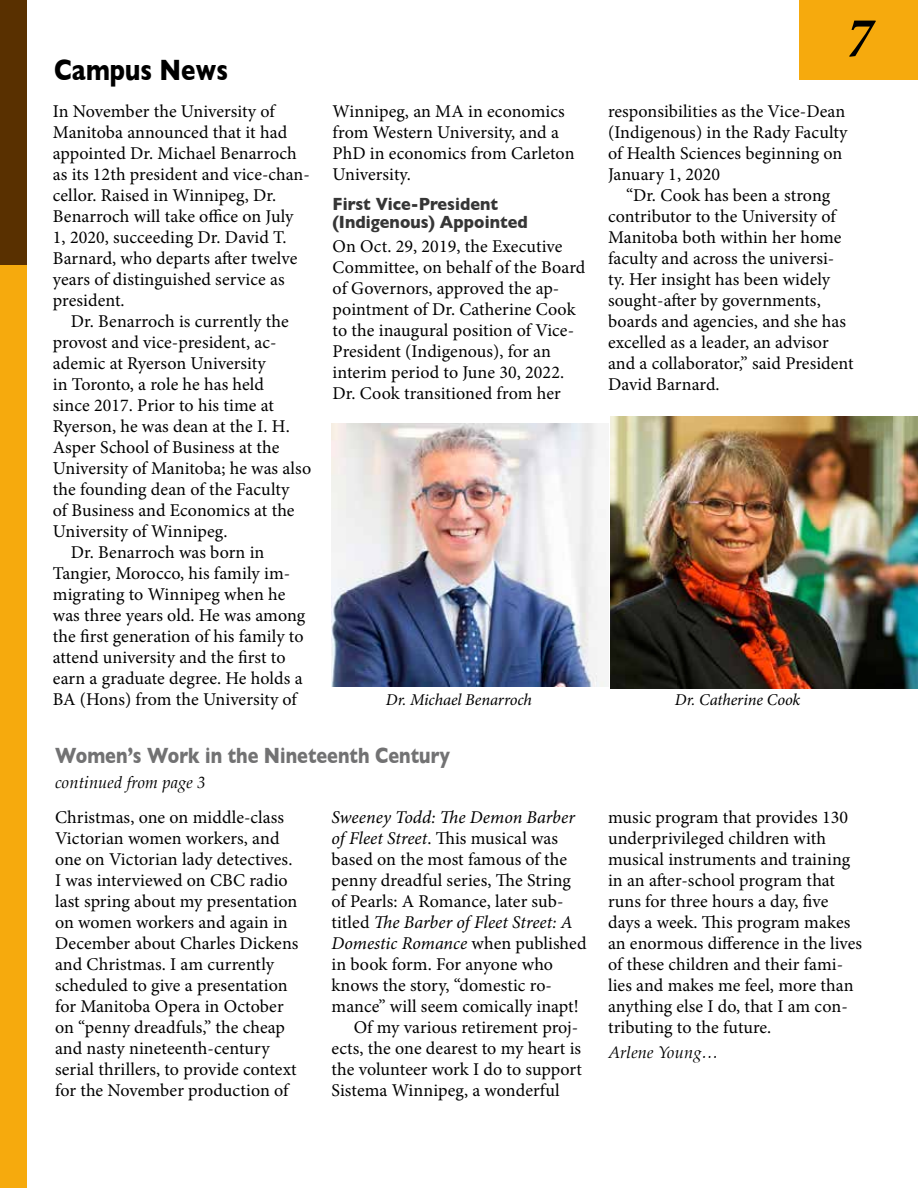
<style>
.page{position:relative;width:918px;height:1188px;background:#fff}
.page>*{position:absolute;margin:0;border:0;box-sizing:border-box;transform-origin:0 0}
.t1{font:italic 700 condensed 57px "Minion Pro";color:#000}
.t2{font:700 30px "Gill Sans";letter-spacing:.005em;color:#000;scale:.8 1}
.t3{font:700 22.5px "Gill Sans";letter-spacing:.005em;color:#727273;scale:.8 1}
.t4{font:18px/21px "Minion Pro";letter-spacing:.005em;color:#000}
.t5{font:italic 18px "Minion Pro";color:#000}
.t6{font:700 18px/18px "Gill Sans";letter-spacing:.005em;color:#363636;scale:.9 1}
.t7{font:italic 16.5px "Minion Pro";letter-spacing:-.005em;color:#000}
.t8{font:italic 16.5px "Palatino";letter-spacing:.01em;color:#000}
.s1{font-style:italic}
.s2{font-style:normal}
</style>
<div class="page">
<div style="left:0;top:0;width:27px;height:266px;background:#593000"></div>
<div style="left:0;top:266px;width:27px;height:922px;background:#f6aa0d"></div>
<div style="left:799px;top:0;width:119px;height:80px;background:#f6aa0d"></div>
<img style="left:332px;top:423px;width:275px;height:264px">
<img style="left:610px;top:417px;width:308px;height:271px">
<h2 class="t2" style="left:54px;top:46px;width:219px">Campus News</h2>
<p class="t4" style="left:53px;top:101px;width:259px">In November the University of<br>Manitoba announced that it had appointed Dr. Michael Benarroch as its 12th president and vice-chan&shy;cellor. Raised in Winnipeg, Dr.<br>Benarroch will take office on July<br>1, 2020, succeeding Dr. David T.<br>Barnard, who departs after twelve years of distinguished service as president.</p>
<p class="t4" style="left:71px;top:311px;width:219px">Dr. Benarroch is currently the</p>
<p class="t4" style="left:53px;top:332px;width:225px">provost and vice-president, ac-</p>
<p class="t4" style="left:53px;top:353px;width:214px">ademic at Ryerson University</p>
<p class="t4" style="left:53px;top:374px;width:213px">in Toronto, a role he has held</p>
<p class="t4" style="left:53px;top:395px;width:222px">since 2017. Prior to his time at</p>
<p class="t4" style="left:53px;top:416px;width:238px">Ryerson, he was dean at the I. H.</p>
<p class="t4" style="left:53px;top:437px;width:228px">Asper School of Business at the</p>
<p class="t4" style="left:53px;top:458px;width:260px">University of Manitoba; he was also</p>
<p class="t4" style="left:53px;top:479px;width:238px">the founding dean of the Faculty</p>
<p class="t4" style="left:53px;top:500px;width:243px">of Business and Economics at the</p>
<p class="t4" style="left:53px;top:521px;width:176px">University of Winnipeg.</p>
<p class="t4" style="left:71px;top:542px;width:195px">Dr. Benarroch was born in</p>
<p class="t4" style="left:53px;top:563px;width:239px">Tangier, Morocco, his family im-</p>
<p class="t4" style="left:53px;top:584px;width:234px">migrating to Winnipeg when he</p>
<p class="t4" style="left:53px;top:605px;width:254px">was three years old. He was among</p>
<p class="t4" style="left:53px;top:626px;width:252px">the first generation of his family to</p>
<p class="t4" style="left:53px;top:647px;width:234px">attend university and the first to</p>
<p class="t4" style="left:53px;top:668px;width:251px">earn a graduate degree. He holds a</p>
<p class="t4" style="left:53px;top:689px;width:246px">BA (Hons) from the University of</p>
<p class="t4" style="left:333px;top:101px;width:243px">Winnipeg, an MA in economics from Western University, and a<br>PhD in economics from Carleton<br>University.</p>
<p class="t6" style="left:333px;top:194px;width:218px">First Vice-President (Indigenous) Appointed</p>
<p class="t4" style="left:333px;top:236px;width:254px">On Oct. 29, 2019, the Executive<br>Committee, on behalf of the Board of Governors, approved the ap&shy;pointment of Dr. Catherine Cook to the inaugural position of Vice-<br>President (Indigenous), for an interim period to June 30, 2022.<br>Dr. Cook transitioned from her</p>
<h1 class="t1" style="left:846px;top:-2px;width:28px">7</h1>
<p class="t4" style="left:608px;top:101px;width:241px">responsibilities as the Vice-Dean (Indigenous) in the Rady Faculty of Health Sciences beginning on<br>January 1, 2020</p>
<p class="t4" style="left:608px;top:185px;width:247px;text-indent:18px">“Dr. Cook has been a strong contributor to the University of<br>Manitoba both within her home faculty and across the universi&shy;ty. Her insight has been widely sought-after by governments, boards and agencies, and she has excelled as a leader, an advisor and a collaborator,” said President<br>David Barnard.</p>
<p class="t7" style="left:386px;top:689px;width:148px">Dr. Michael Benarroch</p>
<p class="t7" style="left:675px;top:689px;width:127px">Dr. Catherine Cook</p>
<p class="t3" style="left:55px;top:737px;width:495px">Women’s Work in the Nineteenth Century</p>
<p class="t8" style="left:55px;top:769px;width:152px">continued from page 3</p>
<p class="t4" style="left:55px;top:807px;width:245px">Christmas, one on middle-class<br>Victorian women workers, and one on Victorian lady detectives.<br>I was interviewed on CBC radio last spring about my presentation on women workers and again in<br>December about Charles Dickens and Christmas. I am currently scheduled to give a presentation for Manitoba Opera in October on “penny dreadfuls,” the cheap and nasty nineteenth-century serial thrillers, to provide context for the November production of</p>
<p class="t5" style="left:332px;top:805px;width:245px">Sweeney Todd: The Demon Barber</p>
<p class="t4" style="left:332px;top:827px;width:228px"><span class="s1">of Fleet Street</span>. This musical was</p>
<p class="t4" style="left:332px;top:848px;width:237px">based on the most famous of the</p>
<p class="t4" style="left:332px;top:869px;width:241px">penny dreadful series, The String</p>
<p class="t4" style="left:332px;top:890px;width:233px">of Pearls: A Romance, later sub-</p>
<p class="t5" style="left:332px;top:910px;width:243px"><span class="s2">titled</span> The Barber of Fleet Street: A</p>
<p class="t5" style="left:332px;top:931px;width:257px">Domestic Romance <span class="s2">when published</span></p>
<p class="t4" style="left:332px;top:953px;width:223px">in book form. For anyone who</p>
<p class="t4" style="left:332px;top:975px;width:222px">knows the story, “domestic ro-</p>
<p class="t4" style="left:332px;top:996px;width:249px">mance” will seem comically inapt!</p>
<p class="t4" style="left:354px;top:1017px;width:226px">Of my various retirement proj-</p>
<p class="t4" style="left:332px;top:1038px;width:251px">ects, the one dearest to my heart is</p>
<p class="t4" style="left:332px;top:1059px;width:252px">the volunteer work I do to support</p>
<p class="t4" style="left:332px;top:1080px;width:230px">Sistema Winnipeg, a wonderful</p>
<p class="t4" style="left:608px;top:807px;width:256px">music program that provides 130 underprivileged children with musical instruments and training in an after-school program that runs for three hours a day, five days a week. This program makes an enormous difference in the lives of these children and their fami&shy;lies and makes me feel, more than anything else I do, that I am con&shy;tributing to the future.</p>
<p class="t8" style="left:608px;top:1039px;width:112px">Arlene Young…</p>
</div>
